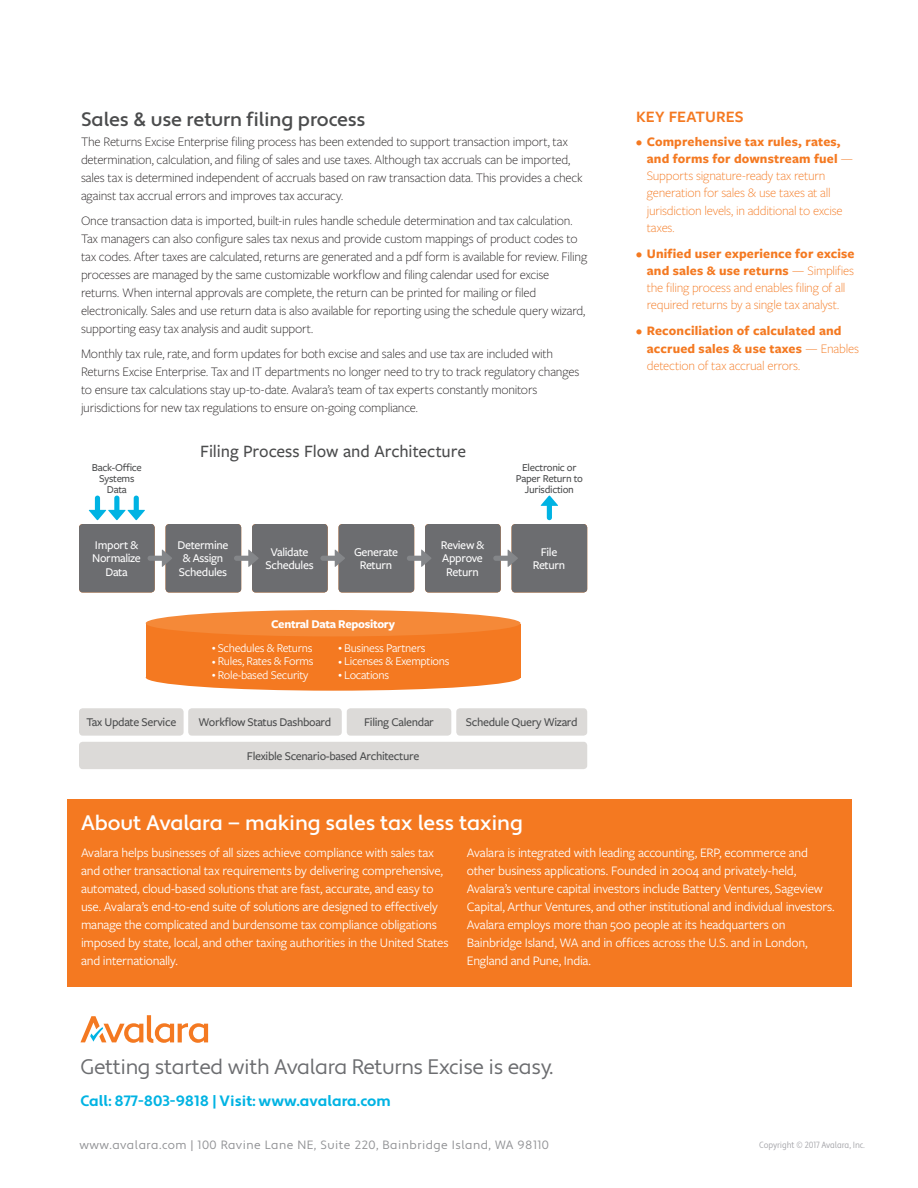
<style>
.page{position:relative;width:918px;height:1188px;background:#fff}
.page>*{position:absolute;margin:0;border:0;box-sizing:border-box;transform-origin:0 0}
.Footer_Large_Text{font:21px "Apertura";letter-spacing:-.02em;color:#6c6d70}
.Grey-h1{font:500 21px "Apertura";letter-spacing:-.015em;color:#fff}
.Grey-h1-2{font:500 19.5px "Apertura";letter-spacing:-.01em;color:#4b4c4d}
.t1{font:500 18px "Freight Sans Pro";letter-spacing:-.005em;color:#4b4c4d}
.t2{font:600 16.5px "Freight Sans Pro";letter-spacing:.005em;color:#f47921}
.Footer_Large_Text-2{font:700 15px "Apertura";color:#00b3e3}
.t3{font:300 13.5px/18px "Freight Sans Pro";letter-spacing:-.015em;color:#231f20}
.t4{font:13.5px/18px "Freight Sans Pro";letter-spacing:-.015em;color:#fff}
.t5{font:300 13.5px/17.2px "Freight Sans Pro";letter-spacing:-.015em;color:#f47921}
.t6{font:700 13.5px/17.2px "Freight Sans Pro";letter-spacing:.01em;color:#f47921}
.t7{font:500 12.3px "Freight Sans Pro";letter-spacing:-.025em;color:#4b4c4d}
.t8{font:500 12.3px/13.4px "Freight Sans Pro";letter-spacing:-.025em;color:#fff;text-align:center}
.t9{font:12.3px "Freight Sans Pro";letter-spacing:-.025em;color:#fff}
.t10{font:700 12.3px "Freight Sans Pro";letter-spacing:-.025em;color:#fff}
.t11{font:12px "Apertura";letter-spacing:.04em;color:#919295}
.t12{font:500 10.95px/10.9px "Freight Sans Pro";letter-spacing:-.025em;color:#4b4c4d;text-align:center}
.t13{font:condensed 9px "Apertura";letter-spacing:-.01em;color:#a6a6aa}
.s1{font-size:7.5px}
.s2{font-weight:700}
.s3{font-weight:300}
</style>
<div class="page">
<svg style="left:80px;top:1015px;width:128px;height:28px"></svg>
<div style="left:67px;top:799px;width:785px;height:188px;background:#f47921"></div>
<div style="left:79px;top:742px;width:508px;height:27px;background:#dcdad8;border-radius:4px"></div>
<div style="left:79px;top:708px;width:105px;height:28px;background:#dcdad8;border-radius:4px"></div>
<div style="left:456px;top:708px;width:131px;height:28px;background:#dcdad8;border-radius:4px"></div>
<div style="left:347px;top:708px;width:104px;height:28px;background:#dcdad8;border-radius:4px"></div>
<div style="left:188px;top:708px;width:154px;height:28px;background:#dcdad8;border-radius:4px"></div>
<svg style="left:89px;top:496px;width:56px;height:24px"></svg>
<svg style="left:541px;top:495px;width:17px;height:25px"></svg>
<div style="left:512px;top:524px;width:75px;height:68px;background:#6c6d70;border-radius:4px"></div>
<div style="left:425px;top:524px;width:76px;height:68px;background:#6c6d70;border-radius:4px"></div>
<div style="left:339px;top:524px;width:75px;height:68px;background:#6c6d70;border-radius:4px"></div>
<div style="left:252px;top:524px;width:76px;height:68px;background:#6c6d70;border-radius:4px"></div>
<div style="left:166px;top:524px;width:75px;height:68px;background:#6c6d70;border-radius:4px"></div>
<div style="left:79px;top:524px;width:76px;height:68px;background:#6c6d70;border-radius:4px"></div>
<svg style="left:493px;top:549px;width:25px;height:18px"></svg>
<svg style="left:407px;top:549px;width:24px;height:18px"></svg>
<svg style="left:320px;top:549px;width:25px;height:18px"></svg>
<svg style="left:234px;top:549px;width:25px;height:18px"></svg>
<svg style="left:148px;top:549px;width:24px;height:18px"></svg>
<div style="left:146px;top:664px;width:375px;height:27px;background:#f47921;border-radius:50%"></div>
<div style="left:146px;top:624px;width:375px;height:53px;background:#f47921"></div>
<div style="left:146px;top:610px;width:375px;height:26px;background:#f58938;border-radius:50%"></div>
<p class="Grey-h1-2" style="left:81px;top:107px;width:286px">Sales &amp; use return filing process</p>
<p class="t3" style="left:81px;top:132px;width:503px">The Returns Excise Enterprise filing process has been extended to support transaction import, tax determination, calculation, and filing of sales and use taxes. Although tax accruals can be imported, sales tax is determined independent of accruals based on raw transaction data. This provides a check against tax accrual errors and improves tax accuracy.</p>
<p class="t3" style="left:81px;top:211px;width:508px">Once transaction data is imported, built-in rules handle schedule determination and tax calculation.<br>Tax managers can also configure sales tax nexus and provide custom mappings of product codes to tax codes. After taxes are calculated, returns are generated and a pdf form is available for review. Filing processes are managed by the same customizable workflow and filing calendar used for excise returns. When internal approvals are complete, the return can be printed for mailing or filed electronically. Sales and use return data is also available for reporting using the schedule query wizard, supporting easy tax analysis and audit support.</p>
<p class="t3" style="left:81px;top:344px;width:500px">Monthly tax rule, rate, and form updates for both excise and sales and use tax are included with Returns Excise Enterprise. Tax and IT departments no longer need to try to track regulatory changes to ensure tax calculations stay up-to-date. Avalara’s team of tax experts constantly monitors jurisdictions for new tax regulations to ensure on-going compliance.</p>
<p class="t1" style="left:200px;top:439px;width:267px">Filing Process Flow and Architecture</p>
<p class="t12" style="left:92px;top:461px;width:51px">Back-Office<br>Systems<br>Data</p>
<p class="t12" style="left:516px;top:461px;width:69px">Electronic or<br>Paper Return to<br>Jurisdiction</p>
<p class="t8" style="left:92px;top:538px;width:50px">Import &amp;<br>Normalize<br>Data</p>
<p class="t8" style="left:178px;top:538px;width:52px">Determine &amp; Assign<br>Schedules</p>
<p class="t8" style="left:265px;top:545px;width:50px">Validate<br>Schedules</p>
<p class="t8" style="left:354px;top:545px;width:46px">Generate<br>Return</p>
<p class="t8" style="left:441px;top:538px;width:45px">Review &amp;<br>Approve<br>Return</p>
<p class="t10" style="left:271px;top:615px;width:125px">Central Data Repository</p>
<p class="t9" style="left:212px;top:639px;width:102px"><span class="s1">•</span> Schedules &amp; Returns</p>
<p class="t9" style="left:212px;top:653px;width:103px"><span class="s1">•</span> Rules, Rates &amp; Forms</p>
<p class="t9" style="left:212px;top:666px;width:98px"><span class="s1">•</span> Role-based Security</p>
<p class="t9" style="left:339px;top:639px;width:89px"><span class="s1">•</span> Business Partners</p>
<p class="t9" style="left:339px;top:653px;width:113px"><span class="s1">•</span> Licenses &amp; Exemptions</p>
<p class="t9" style="left:339px;top:666px;width:52px"><span class="s1">•</span> Locations</p>
<p class="t8" style="left:533px;top:545px;width:34px">File<br>Return</p>
<p class="t7" style="left:86px;top:714px;width:91px">Tax Update Service</p>
<p class="t7" style="left:199px;top:714px;width:134px">Workflow Status Dashboard</p>
<p class="t7" style="left:364px;top:714px;width:71px">Filing Calendar</p>
<p class="t7" style="left:466px;top:714px;width:113px">Schedule Query Wizard</p>
<p class="t7" style="left:247px;top:747px;width:174px">Flexible Scenario-based Architecture</p>
<p class="t2" style="left:636px;top:105px;width:109px">KEY FEATURES</p>
<p class="t5" style="left:647px;top:132px;width:208px;text-indent:-11px"><span class="s2">• Comprehensive tax rules, rates, and forms for downstream fuel</span> —<br>Supports signature-ready tax return generation for sales &amp; use taxes at all jurisdiction levels, in additional to excise taxes.</p>
<p class="t5" style="left:647px;top:244px;width:209px;text-indent:-11px"><span class="s2">• Unified user experience for excise and sales &amp; use returns</span> — Simplifies the filing process and enables filing of all required returns by a single tax analyst.</p>
<p class="t6" style="left:647px;top:322px;width:214px;text-indent:-11px">• Reconciliation of calculated and accrued sales &amp; use taxes <span class="s3">— Enables detection of tax accrual errors.</span></p>
<p class="Grey-h1" style="left:81px;top:810px;width:443px">About Avalara — making sales tax less taxing</p>
<p class="t4" style="left:81px;top:843px;width:369px">Avalara helps businesses of all sizes achieve compliance with sales tax and other transactional tax requirements by delivering comprehensive, automated, cloud-based solutions that are fast, accurate, and easy to use. Avalara’s end-to-end suite of solutions are designed to effectively manage the complicated and burdensome tax compliance obligations imposed by state, local, and other taxing authorities in the United States and internationally.</p>
<p class="t4" style="left:467px;top:843px;width:369px">Avalara is integrated with leading accounting, ERP, ecommerce and other business applications. Founded in 2004 and privately-held, Avalara’s venture capital investors include Battery Ventures, Sageview Capital, Arthur Ventures, and other institutional and individual investors.<br>Avalara employs more than 500 people at its headquarters on Bainbridge Island, WA and in offices across the U.S. and in London, England and Pune, India.</p>
<p class="Footer_Large_Text" style="left:80px;top:1054px;width:475px">Getting started with Avalara Returns Excise is easy.</p>
<p class="Footer_Large_Text-2" style="left:80px;top:1092px;width:312px">Call: 877-803-9818 | Visit: www.avalara.com</p>
<p class="t11" style="left:79px;top:1137px;width:471px">www.avalara.com | 100 Ravine Lane NE, Suite 220, Bainbridge Island, WA 98110</p>
<p class="t13" style="left:759px;top:1140px;width:107px">Copyright © 2017 Avalara, Inc.</p>
</div>
